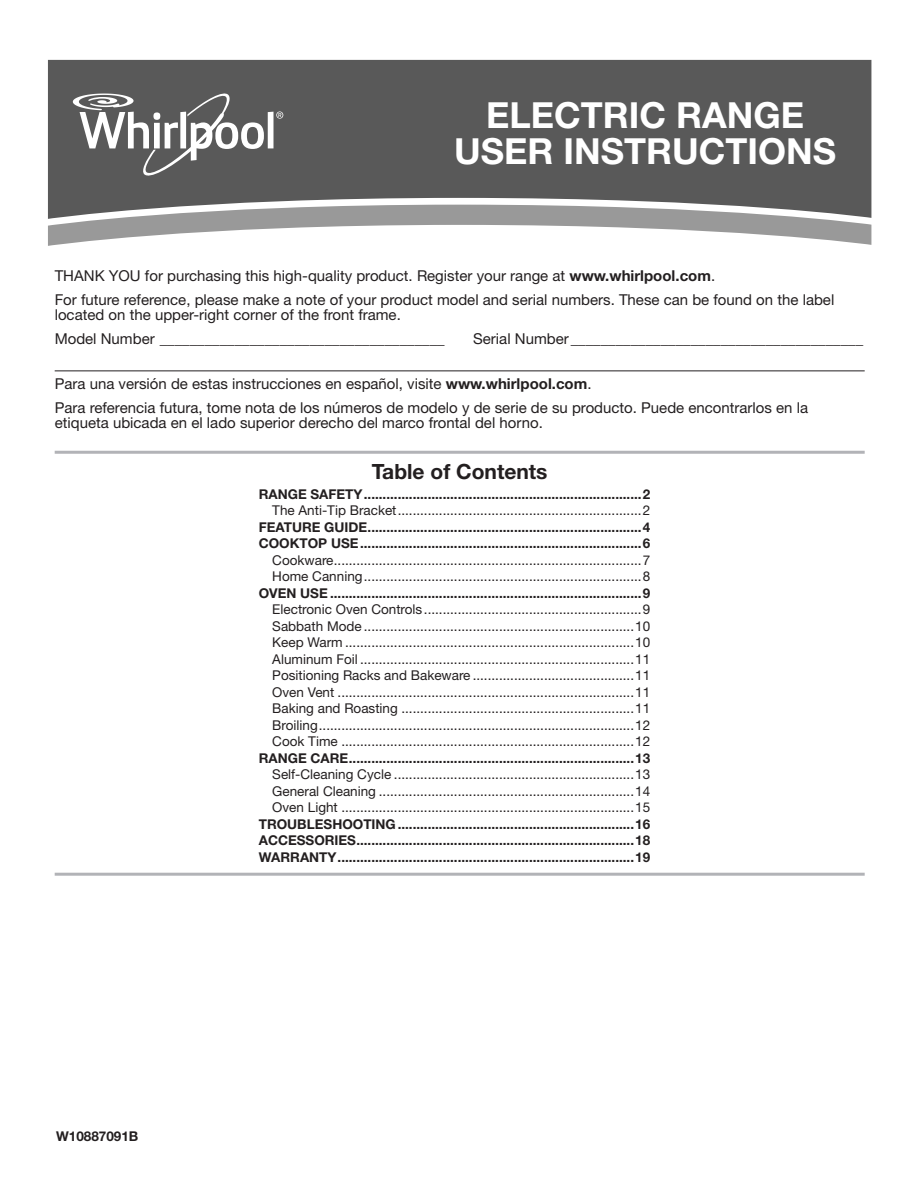
<style>
.page{position:relative;width:918px;height:1188px;background:#fff}
.page>*{position:absolute;margin:0;border:0;box-sizing:border-box;transform-origin:0 0}
.Cover_Heading_1{font:700 36px/36px "Helvetica Neue";color:#fff;text-align:center}
.Cover_TOC{font:700 21px "Helvetica Neue";color:#231f20}
.Heading_3_No_Bold{font:15px/15px "Helvetica Neue";color:#231f20}
.Heading_3_No_Bold_Ru{font:15px "Helvetica Neue";color:#231f20}
.TOC_2{font:13.5px "Helvetica Neue";color:#231f20}
.TOC_1{font:700 13.5px "Helvetica Neue";color:#231f20}
.Part_Number{font:700 13.5px "Helvetica Neue";color:#231f20}
.s1{font-weight:700}
</style>
<div class="page">
<hr style="left:55px;top:370px;width:810px;height:1px;background:#231f20">
<hr style="left:55px;top:451px;width:810px;height:3px;background:#b2b3b7">
<div style="left:48px;top:60px;width:823px;height:145px;background:#595959"></div>
<svg style="left:48px;top:205px;width:823px;height:41px"></svg>
<svg style="left:73px;top:94px;width:210px;height:82px"></svg>
<hr style="left:55px;top:873px;width:810px;height:3px;background:#b2b3b7">
<p class="Cover_Heading_1" style="left:454px;top:75px;width:384px">ELECTRIC RANGE<br>USER INSTRUCTIONS</p>
<p class="Cover_Heading_1" style="left:454px;top:96px;width:384px">ELECTRIC RANGE<br>USER INSTRUCTIONS</p>
<p class="Heading_3_No_Bold" style="left:55px;top:268px;width:662px">THANK YOU for purchasing this high-quality product. Register your range at <span class="s1">www.whirlpool.com</span>.</p>
<p class="Heading_3_No_Bold" style="left:55px;top:292px;width:781px">For future reference, please make a note of your product model and serial numbers. These can be found on the label located on the upper-right corner of the front frame.</p>
<p class="Heading_3_No_Bold" style="left:55px;top:331px;width:391px">Model Number ______________________________________</p>
<p class="Heading_3_No_Bold" style="left:473px;top:331px;width:391px">Serial Number _______________________________________</p>
<p class="Heading_3_No_Bold_Ru" style="left:55px;top:375px;width:538px">Para una versión de estas instrucciones en español, visite <span class="s1">www.whirlpool.com</span>.</p>
<p class="Heading_3_No_Bold" style="left:55px;top:400px;width:755px">Para referencia futura, tome nota de los números de modelo y de serie de su producto. Puede encontrarlos en la etiqueta ubicada en el lado superior derecho del marco frontal del horno.</p>
<p class="Cover_TOC" style="left:372px;top:459px;width:177px">Table of Contents</p>
<p class="Part_Number" style="left:56px;top:1128px;width:84px">W10887091B</p>
<p class="TOC_1" style="left:259px;top:486px;width:393px">RANGE SAFETY..........................................................................2</p>
<p class="TOC_2" style="left:272px;top:503px;width:379px">The Anti-Tip Bracket.................................................................2</p>
<p class="TOC_1" style="left:259px;top:519px;width:393px">FEATURE GUIDE.........................................................................4</p>
<p class="TOC_1" style="left:259px;top:535px;width:393px">COOKTOP USE...........................................................................6</p>
<p class="TOC_2" style="left:272px;top:552px;width:379px">Cookware..................................................................................7</p>
<p class="TOC_2" style="left:272px;top:569px;width:379px">Home Canning..........................................................................8</p>
<p class="TOC_1" style="left:259px;top:585px;width:393px">OVEN USE ...................................................................................9</p>
<p class="TOC_2" style="left:272px;top:602px;width:379px">Electronic Oven Controls..........................................................9</p>
<p class="TOC_2" style="left:272px;top:618px;width:379px">Sabbath Mode ........................................................................10</p>
<p class="TOC_2" style="left:272px;top:635px;width:379px">Keep Warm .............................................................................10</p>
<p class="TOC_2" style="left:272px;top:651px;width:379px">Aluminum Foil .........................................................................11</p>
<p class="TOC_2" style="left:272px;top:668px;width:379px">Positioning Racks and Bakeware ...........................................11</p>
<p class="TOC_2" style="left:272px;top:684px;width:379px">Oven Vent ...............................................................................11</p>
<p class="TOC_2" style="left:272px;top:701px;width:379px">Baking and Roasting ..............................................................11</p>
<p class="TOC_2" style="left:272px;top:717px;width:379px">Broiling....................................................................................12</p>
<p class="TOC_2" style="left:272px;top:734px;width:379px">Cook Time ..............................................................................12</p>
<p class="TOC_1" style="left:259px;top:750px;width:393px">RANGE CARE............................................................................13</p>
<p class="TOC_2" style="left:272px;top:767px;width:379px">Self-Cleaning Cycle ................................................................13</p>
<p class="TOC_2" style="left:272px;top:783px;width:379px">General Cleaning ....................................................................14</p>
<p class="TOC_2" style="left:272px;top:800px;width:379px">Oven Light ..............................................................................15</p>
<p class="TOC_1" style="left:259px;top:816px;width:393px">TROUBLESHOOTING...............................................................16</p>
<p class="TOC_1" style="left:259px;top:832px;width:393px">ACCESSORIES..........................................................................18</p>
<p class="TOC_1" style="left:259px;top:849px;width:393px">WARRANTY...............................................................................19</p>
</div>
